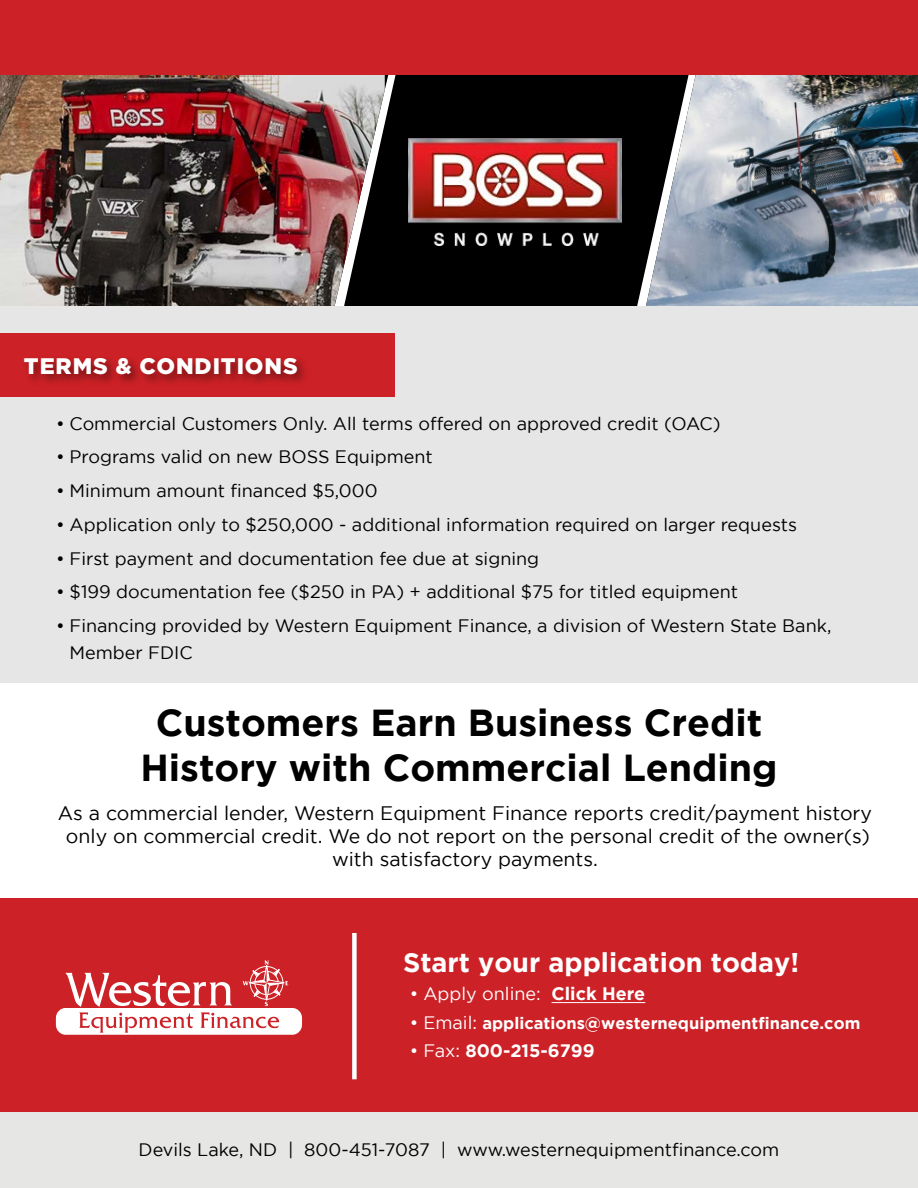
<style>
.page{position:relative;width:918px;height:1188px;background:#fff}
.page>*{position:absolute;margin:0;border:0;box-sizing:border-box;transform-origin:0 0}
.t1{font:700 37.5px/45px "Gotham";color:#000;text-align:center}
.t2{font:700 27px "Gotham";color:#fff}
.t3{font:900 22.5px "Gotham";letter-spacing:.04em;color:#fff}
.t4{font:19.5px/23.4px "Gotham";color:#000;text-align:center}
.t5{font:18px/27px "Gotham";color:#000}
.t6{font:18px "Gotham";color:#fff}
.t7{font:700 18px "Gotham";color:#fff}
.t8{font:700 16.5px "Gotham";color:#fff}
.s1{font-weight:700}
.s2{font-weight:400;font-size:18px}
.s3{font-weight:400}
</style>
<div class="page">
<div style="left:0;top:1112px;width:918px;height:76px;background:#e6e6e5"></div>
<div style="left:389px;top:75px;width:253px;height:231px;background:#000"></div>
<img style="left:646px;top:75px;width:272px;height:231px">
<img style="left:0;top:75px;width:385px;height:231px">
<div style="left:0;top:899px;width:918px;height:213px;background:#cc2126"></div>
<img style="left:408px;top:139px;width:214px;height:107px">
<hr style="left:552px;top:1002px;width:93px;height:1px;background:#fff">
<div style="left:0;top:306px;width:918px;height:377px;background:#e6e6e6"></div>
<div style="left:352px;top:933px;width:5px;height:146px;background:#fff"></div>
<svg style="left:56px;top:960px;width:246px;height:75px"></svg>
<div style="left:0;top:333px;width:394px;height:64px;background:#cc2126"></div>
<div style="left:0;top:0;width:918px;height:75px;background:#cc2126"></div>
<div style="left:21px;top:355px;width:288px;height:32px;background:#000;opacity:.43"></div>
<p class="t3" style="left:24px;top:353px;width:275px">TERMS &amp; CONDITIONS</p>
<p class="t5" style="left:56px;top:409px;width:666px">• Commercial Customers Only. All terms offered on approved credit (OAC)</p>
<p class="t5" style="left:56px;top:443px;width:378px">• Programs valid on new BOSS Equipment</p>
<p class="t5" style="left:56px;top:477px;width:323px">• Minimum amount financed $5,000</p>
<p class="t5" style="left:56px;top:511px;width:742px">• Application only to $250,000 - additional information required on larger requests</p>
<p class="t5" style="left:56px;top:544px;width:485px">• First payment and documentation fee due at signing</p>
<p class="t5" style="left:56px;top:578px;width:683px">• $199 documentation fee ($250 in PA) + additional $75 for titled equipment</p>
<p class="t5" style="left:70px;top:612px;width:763px;text-indent:-14px">• Financing provided by Western Equipment Finance, a division of Western State Bank,<br>Member FDIC</p>
<h1 class="t1" style="left:140px;top:699px;width:639px">Customers Earn Business Credit<br>History with Commercial Lending</h1>
<p class="t4" style="left:58px;top:801px;width:816px">As a commercial lender, Western Equipment Finance reports credit/payment history only on commercial credit. We do not report on the personal credit of the owner(s) with satisfactory payments.</p>
<h2 class="t2" style="left:403px;top:947px;width:398px">Start your application today!</h2>
<p class="t6" style="left:410px;top:984px;width:237px">• Apply online: <span class="s1">Click Here</span></p>
<p class="t8" style="left:410px;top:1013px;width:452px"><span class="s2">• Email:</span> applications@westernequipmentfinance.com</p>
<p class="t7" style="left:410px;top:1040px;width:186px"><span class="s3">• Fax:</span> 800-215-6799</p>
<p class="t5" style="left:139px;top:1136px;width:642px">Devils Lake, ND | 800-451-7087 | www.westernequipmentfinance.com</p>
</div>
